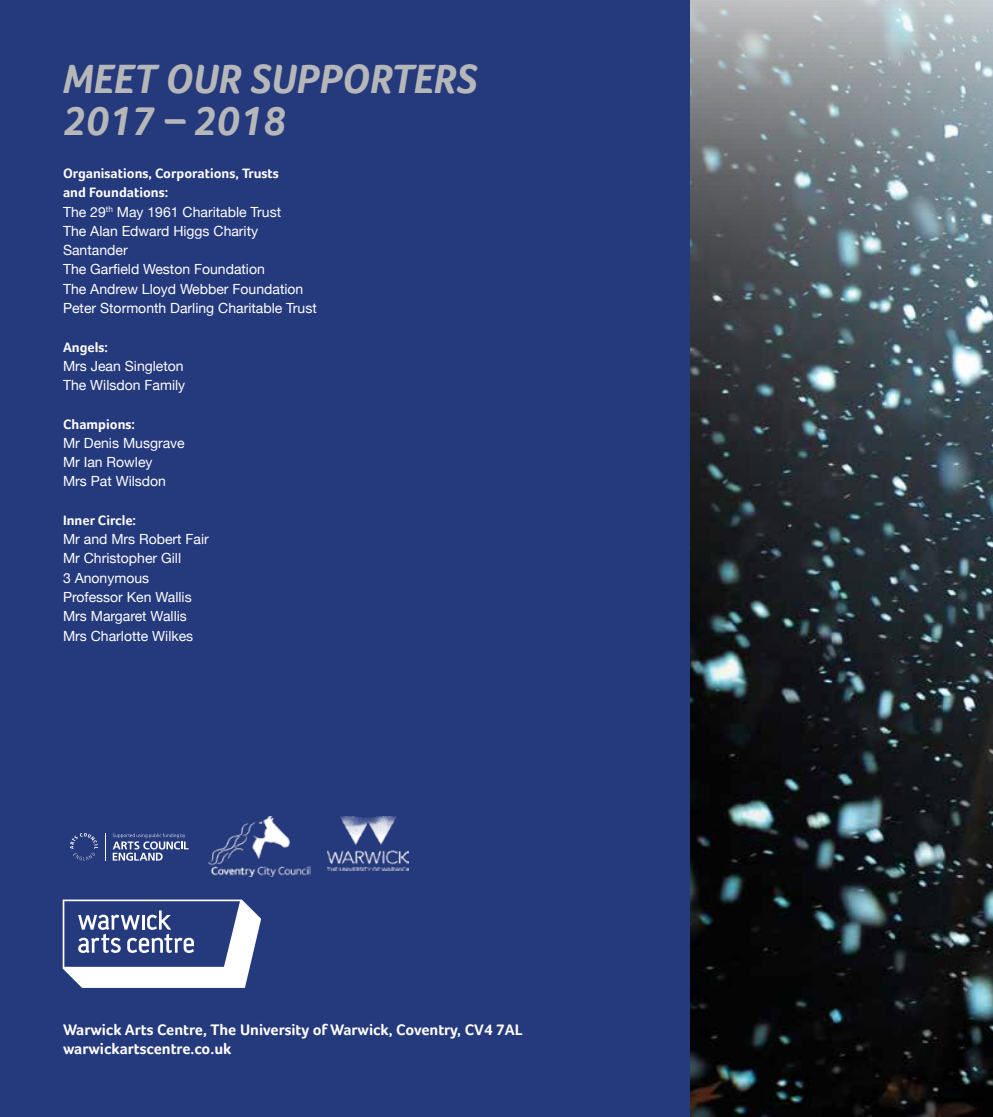
<style>
.page{position:relative;width:993px;height:1117px;background:#fff}
.page>*{position:absolute;margin:0;border:0;box-sizing:border-box;transform-origin:0 0}
.t1{font:italic 700 42px/42px "Foco";color:#b6b7b9}
.t2{font:700 15.75px/19.2px "Foco";color:#fff}
.t3{font:14px/19.2px "Helvetica Neue";color:#fff}
.t4{font:700 14px/19.2px "Foco";color:#fff}
</style>
<div class="page">
<div style="left:0;top:0;width:992px;height:1116px;background:#25397d"></div>
<svg style="left:113px;top:833px;width:75px;height:27px"></svg>
<svg style="left:70px;top:833px;width:28px;height:27px"></svg>
<svg style="left:105px;top:833px;width:1px;height:27px"></svg>
<img style="left:208px;top:816px;width:102px;height:60px">
<svg style="left:63px;top:899px;width:198px;height:88px"></svg>
<img style="left:328px;top:816px;width:80px;height:54px">
<img style="left:690px;top:0;width:302px;height:1116px">
<h1 class="t1" style="left:63px;top:57px;width:416px">MEET OUR SUPPORTERS<br>2017 – 2018</h1>
<p class="t4" style="left:63px;top:164px;width:217px">Organisations, Corporations, Trusts and Foundations:</p>
<p class="t3" style="left:63px;top:203px;width:255px">The 29<sup>th</sup> May 1961 Charitable Trust<br>The Alan Edward Higgs Charity<br>Santander<br>The Garfield Weston Foundation<br>The Andrew Lloyd Webber Foundation<br>Peter Stormonth Darling Charitable Trust</p>
<p class="t4" style="left:63px;top:337px;width:46px">Angels:</p>
<p class="t3" style="left:63px;top:357px;width:124px">Mrs Jean Singleton<br>The Wilsdon Family</p>
<p class="t4" style="left:63px;top:414px;width:73px">Champions:</p>
<p class="t3" style="left:63px;top:434px;width:123px">Mr Denis Musgrave<br>Mr Ian Rowley<br>Mrs Pat Wilsdon</p>
<p class="t4" style="left:63px;top:510px;width:74px">Inner Circle:</p>
<p class="t3" style="left:63px;top:530px;width:147px">Mr and Mrs Robert Fair<br>Mr Christopher Gill<br>3 Anonymous<br>Professor Ken Wallis<br>Mrs Margaret Wallis<br>Mrs Charlotte Wilkes</p>
<p class="t2" style="left:63px;top:1019px;width:461px">Warwick Arts Centre, The University of Warwick, Coventry, CV4 7AL warwickartscentre.co.uk</p>
</div>
